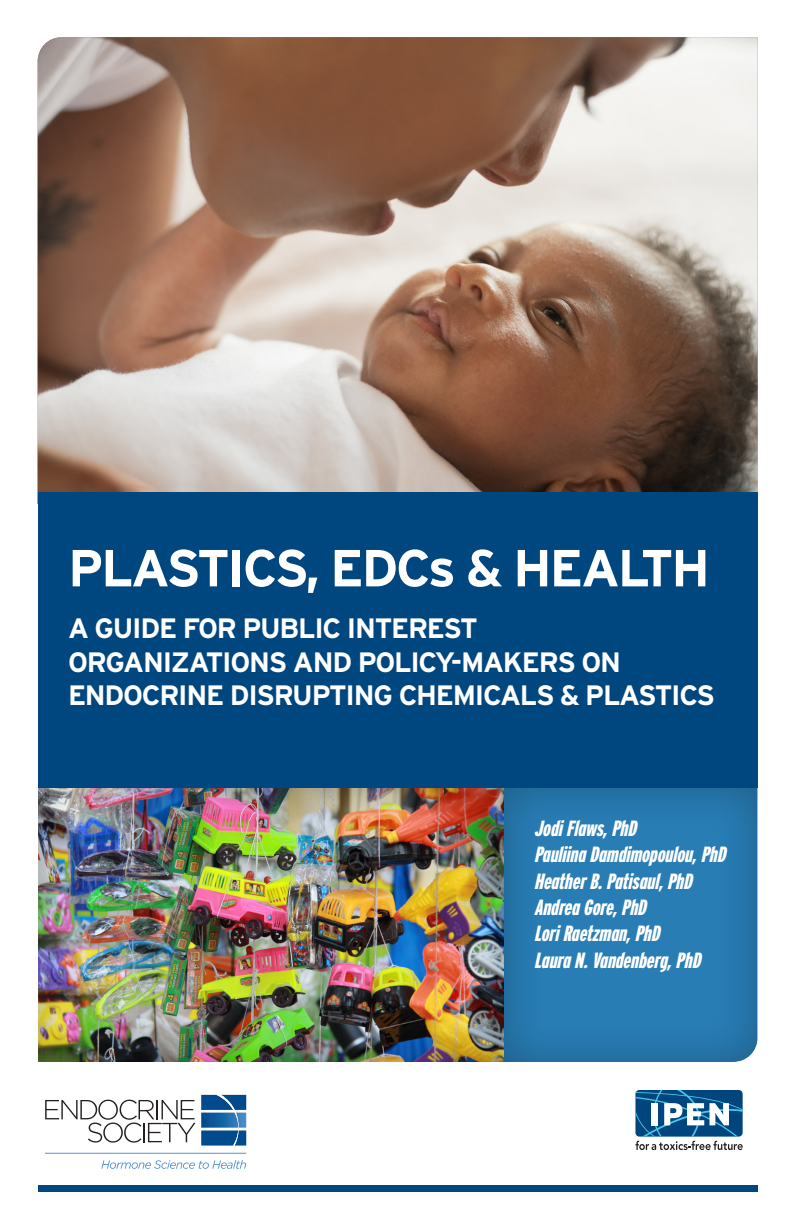
<style>
.page{position:relative;width:792px;height:1224px;background:#fff}
.page>*{position:absolute;margin:0;border:0;box-sizing:border-box;transform-origin:0 0}
.cover-title{font:700 52px "Interstate";letter-spacing:-.045em;color:#fff}
.cover-title-subhead{font:700 28px/33.6px "Interstate";letter-spacing:-.045em;color:#fff}
.heading-cover{font:italic 22px "Interstate Black Comp";color:#fff}
</style>
<div class="page">
<img style="left:38px;top:37px;width:720px;height:456px">
<div style="left:38px;top:493px;width:720px;height:295px;background:#00467f"></div>
<div style="left:38px;top:787px;width:721px;height:276px;background:#231f20;opacity:.3"></div>
<div style="left:38px;top:1185px;width:720px;height:6px;background:#00467f"></div>
<svg style="left:635px;top:1090px;width:108px;height:60px"></svg>
<div style="left:504px;top:787px;width:256px;height:276px;background:#231f20;opacity:.3"></div>
<svg style="left:45px;top:1100px;width:150px;height:43px"></svg>
<hr style="left:45px;top:1153px;width:201px;height:1px;background:#5090cc">
<svg style="left:101px;top:1160px;width:145px;height:9px"></svg>
<svg style="left:201px;top:1095px;width:45px;height:51px;background:#2f6ea6"></svg>
<p class="cover-title" style="left:68px;top:539px;width:644px">PLASTICS, EDCs &amp; HEALTH</p>
<p class="cover-title-subhead" style="left:68px;top:611px;width:649px">A GUIDE FOR PUBLIC INTEREST<br>ORGANIZATIONS AND POLICY-MAKERS ON<br>ENDOCRINE DISRUPTING CHEMICALS &amp; PLASTICS</p>
<p class="heading-cover" style="left:534px;top:817px;width:104px">Jodi Flaws, PhD</p>
<p class="heading-cover" style="left:534px;top:843px;width:193px">Pauliina Damdimopoulou, PhD</p>
<p class="heading-cover" style="left:534px;top:869px;width:159px">Heather B. Patisaul, PhD</p>
<p class="heading-cover" style="left:534px;top:896px;width:113px">Andrea Gore, PhD</p>
<p class="heading-cover" style="left:534px;top:922px;width:127px">Lori Raetzman, PhD</p>
<p class="heading-cover" style="left:534px;top:949px;width:168px">Laura N. Vandenberg, PhD</p>
</div>
